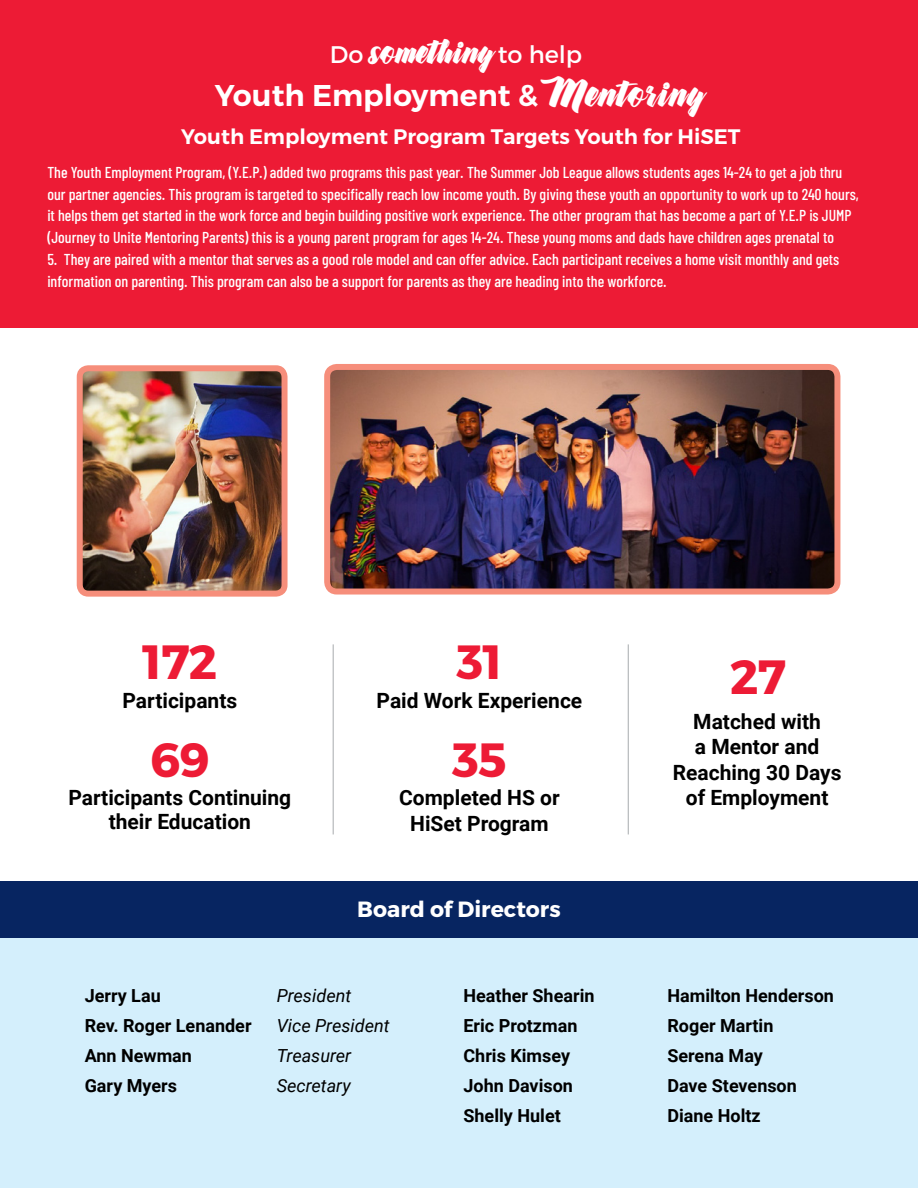
<style>
.page{position:relative;width:918px;height:1188px;background:#fff}
.page>*{position:absolute;margin:0;border:0;box-sizing:border-box;transform-origin:0 0}
.t1{font:700 48px "Montserrat";letter-spacing:-.02em;color:#ed1b35}
.t2{font:600 30px "Montserrat";color:#fff}
.t3{font:27px "Gineva";color:#fff}
.t4{font:700 22.05px "Montserrat";color:#fff}
.t5{font:700 21px/25.5px "Roboto";color:#000}
.t6{font:600 21px "Montserrat";color:#fff}
.t7{font:700 18px "Roboto";color:#000}
.t8{font:italic 18px "Roboto";color:#000}
.t9{font:500 15.75px/21.8px "Barlow Condensed";color:#fff}
.s1{font-family:"Montserrat";font-size:24px}
.s2{font-family:"Gineva";font-weight:400}
</style>
<div class="page">
<div style="left:0;top:885px;width:918px;height:303px;background:#d4effc"></div>
<div style="left:0;top:881px;width:918px;height:56px;background:#072561"></div>
<div style="left:0;top:0;width:918px;height:327px;background:#ed1b35"></div>
<hr style="left:333px;top:644px;width:1px;height:190px;background:#b1b4b6">
<hr style="left:628px;top:644px;width:1px;height:190px;background:#b1b4b6">
<img style="left:84px;top:372px;width:197px;height:218px">
<div style="left:77px;top:365px;width:211px;height:232px;border:6px solid #f68e7b;border-radius:9px"></div>
<img style="left:331px;top:371px;width:502px;height:217px">
<div style="left:324px;top:364px;width:516px;height:231px;border:6px solid #f68e7b;border-radius:10px"></div>
<p class="t3" style="left:330px;top:38px;width:254px"><span class="s1">Do</span> something <span class="s1">to help</span></p>
<p class="t2" style="left:215px;top:77px;width:490px">Youth Employment &amp; <span class="s2">Mentoring</span></p>
<p class="t6" style="left:181px;top:124px;width:561px">Youth Employment Program Targets Youth for HiSET</p>
<p class="t9" style="left:47px;top:161px;width:813px">The Youth Employment Program, (Y.E.P.) added two programs this past year. The Summer Job League allows students ages 14-24 to get a job thru our partner agencies. This program is targeted to specifically reach low income youth. By giving these youth an opportunity to work up to 240 hours, it helps them get started in the work force and begin building positive work experience. The other program that has become a part of Y.E.P is JUMP (Journey to Unite Mentoring Parents) this is a young parent program for ages 14-24. These young moms and dads have children ages prenatal to</p>
<p class="t9" style="left:47px;top:248px;width:794px">5. They are paired with a mentor that serves as a good role model and can offer advice. Each participant receives a home visit monthly and gets information on parenting. This program can also be a support for parents as they are heading into the workforce.</p>
<p class="t1" style="left:142px;top:632px;width:77px">172</p>
<p class="t5" style="left:122px;top:687px;width:116px">Participants</p>
<p class="t1" style="left:150px;top:730px;width:61px">69</p>
<p class="t5" style="left:68px;top:784px;width:224px">Participants Continuing</p>
<p class="t5" style="left:109px;top:808px;width:144px">their Education</p>
<p class="t1" style="left:457px;top:632px;width:47px">31</p>
<p class="t5" style="left:377px;top:687px;width:207px">Paid Work Experience</p>
<p class="t1" style="left:452px;top:730px;width:56px">35</p>
<p class="t5" style="left:399px;top:784px;width:162px">Completed HS or</p>
<p class="t5" style="left:410px;top:810px;width:140px">HiSet Program</p>
<p class="t4" style="left:357px;top:896px;width:205px">Board of Directors</p>
<p class="t7" style="left:85px;top:983px;width:78px">Jerry Lau</p>
<p class="t8" style="left:277px;top:983px;width:76px">President</p>
<p class="t7" style="left:85px;top:1013px;width:168px">Rev. Roger Lenander</p>
<p class="t8" style="left:277px;top:1013px;width:114px">Vice President</p>
<p class="t7" style="left:85px;top:1043px;width:109px">Ann Newman</p>
<p class="t8" style="left:277px;top:1043px;width:76px">Treasurer</p>
<p class="t7" style="left:85px;top:1073px;width:94px">Gary Myers</p>
<p class="t8" style="left:277px;top:1073px;width:76px">Secretary</p>
<p class="t7" style="left:464px;top:983px;width:133px">Heather Shearin</p>
<p class="t7" style="left:464px;top:1013px;width:115px">Eric Protzman</p>
<p class="t7" style="left:464px;top:1043px;width:108px">Chris Kimsey</p>
<p class="t7" style="left:464px;top:1073px;width:111px">John Davison</p>
<p class="t7" style="left:464px;top:1103px;width:99px">Shelly Hulet</p>
<p class="t1" style="left:730px;top:647px;width:58px">27</p>
<p class="t5" style="left:693px;top:708px;width:129px">Matched with a Mentor and</p>
<p class="t5" style="left:673px;top:759px;width:170px">Reaching 30 Days</p>
<p class="t5" style="left:686px;top:784px;width:144px">of Employment</p>
<p class="t7" style="left:667px;top:983px;width:168px">Hamilton Henderson</p>
<p class="t7" style="left:667px;top:1013px;width:108px">Roger Martin</p>
<p class="t7" style="left:667px;top:1043px;width:97px">Serena May</p>
<p class="t7" style="left:667px;top:1073px;width:131px">Dave Stevenson</p>
<p class="t7" style="left:667px;top:1103px;width:95px">Diane Holtz</p>
</div>
